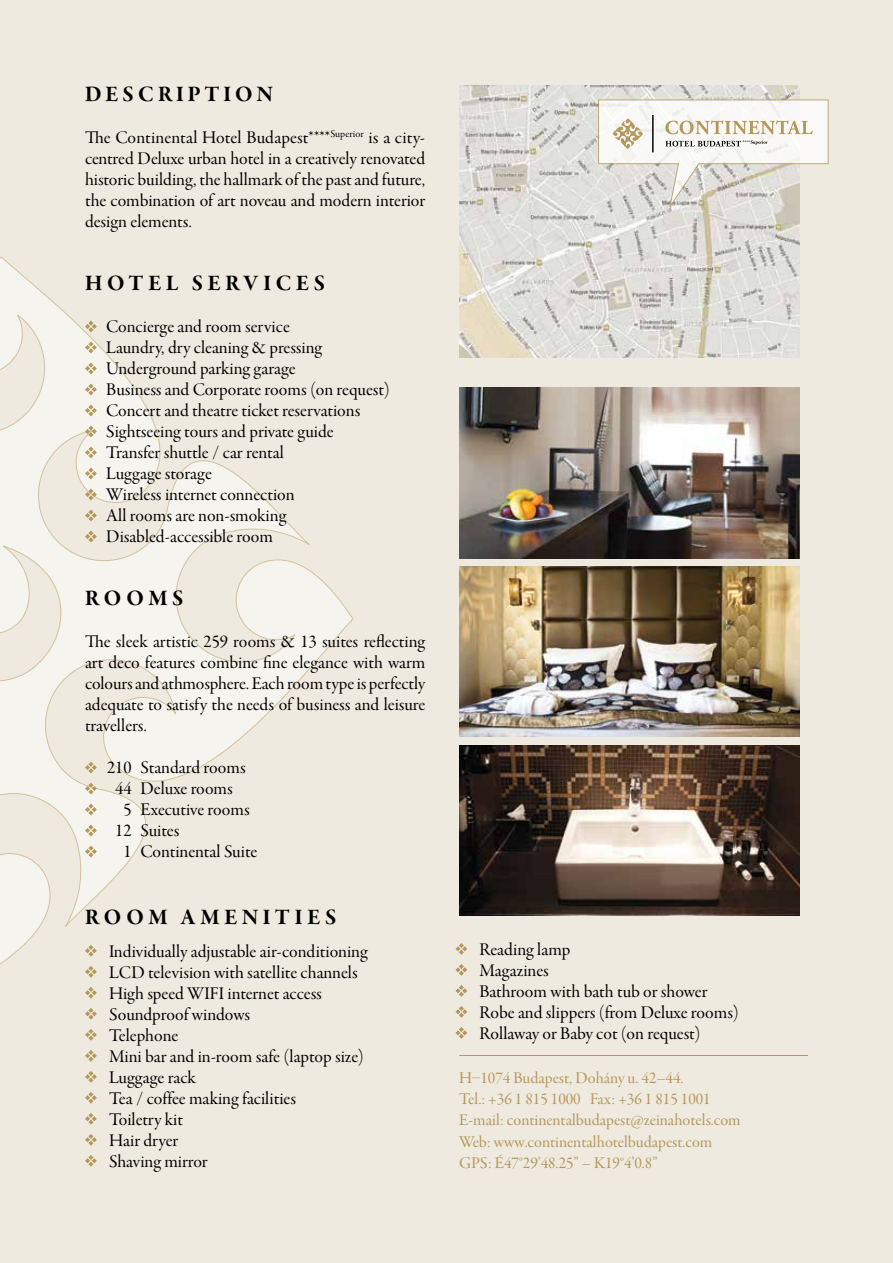
<style>
.page{position:relative;width:893px;height:1263px;background:#efeadf}
.page>*{position:absolute;margin:0;border:0;box-sizing:border-box;transform-origin:0 0}
.t1{font:22.5px "Garamond Premr Pro Bd Subh";letter-spacing:.21em;color:#000}
.t2{font:18px/21px "Garamond Premr Pro Subh";color:#000}
.t3{font:16.5px/21px "Garamond Premr Pro Subh";color:#b4975a}
.s1{font-family:"Aeonis LT Pro";font-weight:100}
</style>
<div class="page">
<svg style="left:0;top:256px;width:354px;height:709px"></svg>
<svg style="left:85px;top:321px;width:12px;height:11px"></svg>
<svg style="left:85px;top:342px;width:12px;height:11px"></svg>
<svg style="left:85px;top:363px;width:12px;height:11px"></svg>
<svg style="left:85px;top:384px;width:12px;height:11px"></svg>
<svg style="left:85px;top:405px;width:12px;height:11px"></svg>
<svg style="left:85px;top:426px;width:12px;height:11px"></svg>
<svg style="left:85px;top:447px;width:12px;height:11px"></svg>
<svg style="left:85px;top:468px;width:12px;height:11px"></svg>
<svg style="left:85px;top:489px;width:12px;height:11px"></svg>
<svg style="left:85px;top:510px;width:12px;height:11px"></svg>
<svg style="left:85px;top:531px;width:12px;height:11px"></svg>
<svg style="left:85px;top:762px;width:12px;height:11px"></svg>
<svg style="left:85px;top:783px;width:12px;height:11px"></svg>
<svg style="left:85px;top:804px;width:12px;height:11px"></svg>
<svg style="left:85px;top:825px;width:12px;height:11px"></svg>
<svg style="left:85px;top:846px;width:12px;height:11px"></svg>
<img style="left:459px;top:388px;width:340px;height:170px">
<img style="left:459px;top:567px;width:340px;height:170px">
<img style="left:459px;top:745px;width:340px;height:170px">
<img style="left:459px;top:85px;width:340px;height:272px">
<svg style="left:598px;top:99px;width:231px;height:109px"></svg>
<svg style="left:85px;top:945px;width:12px;height:12px"></svg>
<svg style="left:85px;top:966px;width:12px;height:12px"></svg>
<svg style="left:85px;top:987px;width:12px;height:12px"></svg>
<svg style="left:85px;top:1008px;width:12px;height:12px"></svg>
<svg style="left:85px;top:1029px;width:12px;height:12px"></svg>
<svg style="left:85px;top:1050px;width:12px;height:12px"></svg>
<svg style="left:85px;top:1071px;width:12px;height:12px"></svg>
<svg style="left:85px;top:1092px;width:12px;height:12px"></svg>
<svg style="left:85px;top:1113px;width:12px;height:12px"></svg>
<svg style="left:85px;top:1134px;width:12px;height:12px"></svg>
<svg style="left:85px;top:1155px;width:12px;height:12px"></svg>
<svg style="left:455px;top:943px;width:12px;height:12px"></svg>
<svg style="left:455px;top:964px;width:12px;height:12px"></svg>
<svg style="left:455px;top:985px;width:12px;height:12px"></svg>
<svg style="left:455px;top:1006px;width:12px;height:12px"></svg>
<svg style="left:455px;top:1027px;width:12px;height:12px"></svg>
<hr style="left:459px;top:1055px;width:349px;height:1px;background:#b4975a">
<p class="t1" style="left:85px;top:81px;width:189px">D E S C R I P T I O N</p>
<p class="t2" style="left:85px;top:128px;width:342px;text-align:justify">The Continental Hotel Budapest****<sup>Superior</sup> is a city&shy;centred Deluxe urban hotel in a creatively renovated historic building, the hallmark of the past and future, the combination of art noveau and modern interior design elements.</p>
<p class="t1" style="left:85px;top:270px;width:41px">HOTE</p>
<p class="t1" style="left:166px;top:270px;width:161px">L SERVICES</p>
<p class="t2" style="left:106px;top:317px;width:285px">Concierge and room service<br>Laundry, dry cleaning &amp; pressing<br>Underground parking garage<br>Business and Corporate rooms (on request)<br>Concert and theatre ticket reservations<br>Sightseeing tours and private guide<br>Transfer shuttle / car rental<br>Luggage storage<br>Wireless internet connection<br>All rooms are non-smoking<br>Disabled-accessible room</p>
<p class="t1" style="left:85px;top:585px;width:98px">ROO MS</p>
<p class="t2" style="left:85px;top:632px;width:342px;text-align:justify">The sleek artistic 259 rooms &amp; 13 suites reflecting art deco features combine fine elegance with warm colours and athmosphere. Each room type is perfectly adequate to satisfy the needs of business and leisure travellers.</p>
<p class="t2" style="left:107px;top:758px;width:140px">210 Standard rooms</p>
<p class="t2" style="left:115px;top:779px;width:119px">44 Deluxe rooms</p>
<p class="t2" style="left:123px;top:800px;width:128px">5 Executive rooms</p>
<p class="t2" style="left:115px;top:821px;width:66px">12 Suites</p>
<p class="t2" style="left:123px;top:842px;width:135px">1 Continental Suite</p>
<p class="t1" style="left:85px;top:903px;width:157px">ROO M AMENITIES</p>
<p class="t2" style="left:109px;top:941px;width:260px">Individually adjustable air-conditioning<br>LCD television with satellite channels<br>High speed WIFI internet access<br>Soundproof windows<br>Telephone<br>Mini bar and in-room safe (laptop size)<br>Luggage rack<br>Tea / coffee making facilities<br>Toiletry kit<br>Hair dryer<br>Shaving mirror</p>
<p class="t2" style="left:479px;top:940px;width:261px">Reading lamp<br>Magazines<br>Bathroom with bath tub or shower<br>Robe and slippers (from Deluxe rooms)<br>Rollaway or Baby cot (on request)</p>
<p class="t3" style="left:459px;top:1069px;width:283px">H<span class="s1">–</span>1074 Budapest, Dohány u. 42–44.<br>Tel.: +36 1 815 1000 Fax: +36 1 815 1001<br>E-mail: continentalbudapest@zeinahotels.com Web: www.continentalhotelbudapest.com GPS: É47°29’48.25” – K19°4’0.8”</p>
</div>
